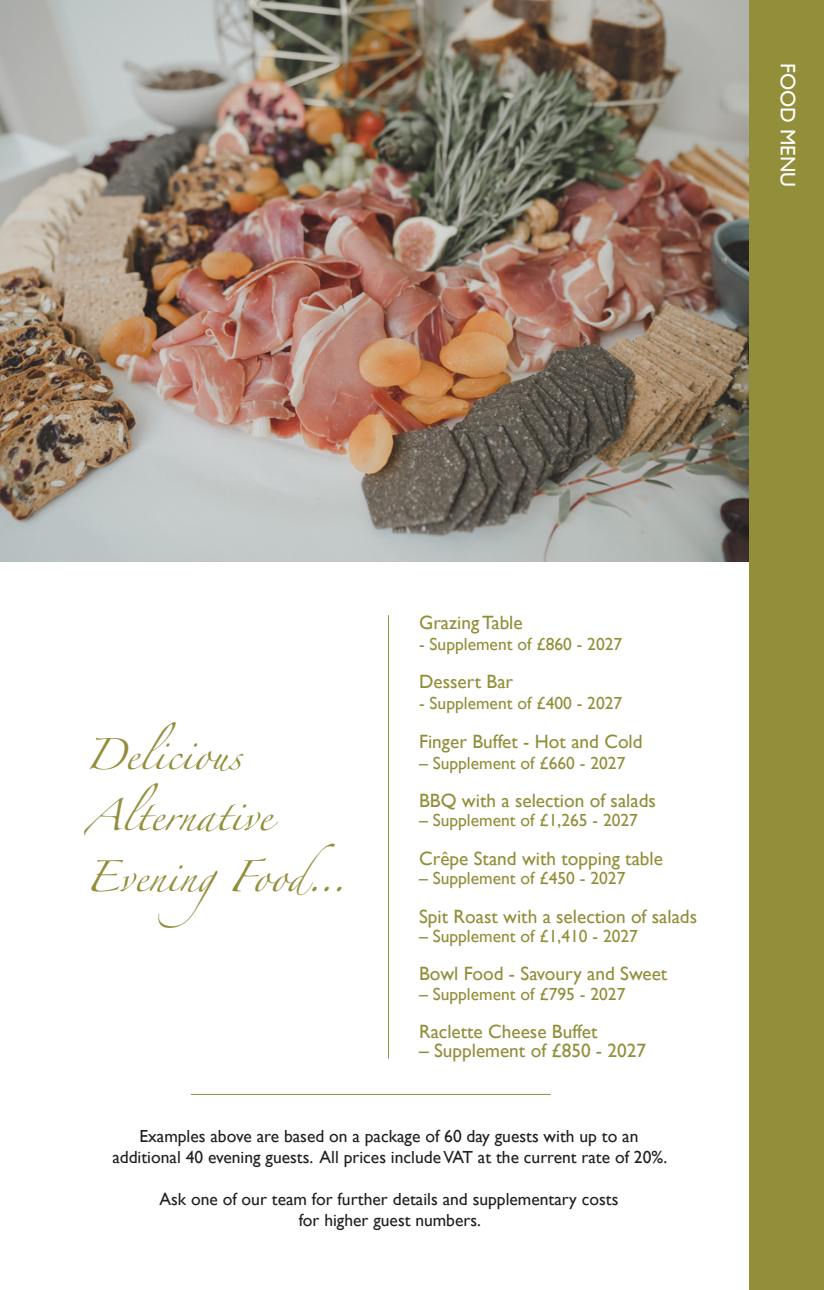
<style>
.page{position:relative;width:824px;height:1290px;background:#fff}
.page>*{position:absolute;margin:0;border:0;box-sizing:border-box;transform-origin:0 0}
.t1{font:28px "Zapfino";color:#928e3a}
.t2{font:21px "Gill Sans";color:#fff}
.t3{font:19.25px "Gill Sans";color:#918e39}
.t4{font:17.5px "Gill Sans";color:#231f20}
.t5{font:17.5px "Gill Sans";color:#918e39}
</style>
<div class="page">
<img style="left:0;top:0;width:749px;height:561px">
<hr style="left:388px;top:615px;width:1px;height:443px;background:#928e3a">
<hr style="left:191px;top:1094px;width:359px;height:1px;background:#928e3a">
<div style="left:749px;top:0;width:74px;height:1290px;background:#928e3a"></div>
<p class="t2" style="left:800px;top:63px;width:126px;rotate:90deg">FOOD MENU</p>
<p class="t1" style="left:85px;top:742px;width:158px">Delicious</p>
<p class="t1" style="left:85px;top:804px;width:188px">Alternative</p>
<p class="t1" style="left:85px;top:865px;width:263px">EveningFood…</p>
<p class="t3" style="left:419px;top:611px;width:105px">Grazing Table</p>
<p class="t5" style="left:419px;top:633px;width:205px">- Supplement of £860 - 2027</p>
<p class="t3" style="left:419px;top:670px;width:96px">Dessert Bar</p>
<p class="t5" style="left:419px;top:693px;width:205px">- Supplement of £400 - 2027</p>
<p class="t3" style="left:419px;top:730px;width:225px">Finger Buffet - Hot and Cold</p>
<p class="t5" style="left:419px;top:752px;width:208px">– Supplement of £660 - 2027</p>
<p class="t3" style="left:419px;top:789px;width:238px">BBQ with a selection of salads</p>
<p class="t5" style="left:419px;top:810px;width:220px">– Supplement of £1,265 - 2027</p>
<p class="t3" style="left:419px;top:847px;width:245px">Crêpe Stand with topping table</p>
<p class="t5" style="left:419px;top:868px;width:208px">– Supplement of £450 - 2027</p>
<p class="t3" style="left:419px;top:905px;width:279px">Spit Roast with a selection of salads</p>
<p class="t5" style="left:419px;top:925px;width:220px">– Supplement of £1,410 - 2027</p>
<p class="t3" style="left:419px;top:962px;width:250px">Bowl Food - Savoury and Sweet</p>
<p class="t5" style="left:419px;top:983px;width:208px">– Supplement of £795 - 2027</p>
<p class="t3" style="left:419px;top:1020px;width:180px">Raclette Cheese Buffet</p>
<p class="t3" style="left:419px;top:1039px;width:228px">– Supplement of £850 - 2027</p>
<p class="t4" style="left:139px;top:1126px;width:500px">Examples above are based on a package of 60 day guests with up to an</p>
<p class="t4" style="left:112px;top:1147px;width:556px">additional 40 evening guests. All prices include VAT at the current rate of 20%.</p>
<p class="t4" style="left:159px;top:1189px;width:460px">Ask one of our team for further details and supplementary costs</p>
<p class="t4" style="left:298px;top:1210px;width:184px">for higher guest numbers.</p>
</div>
